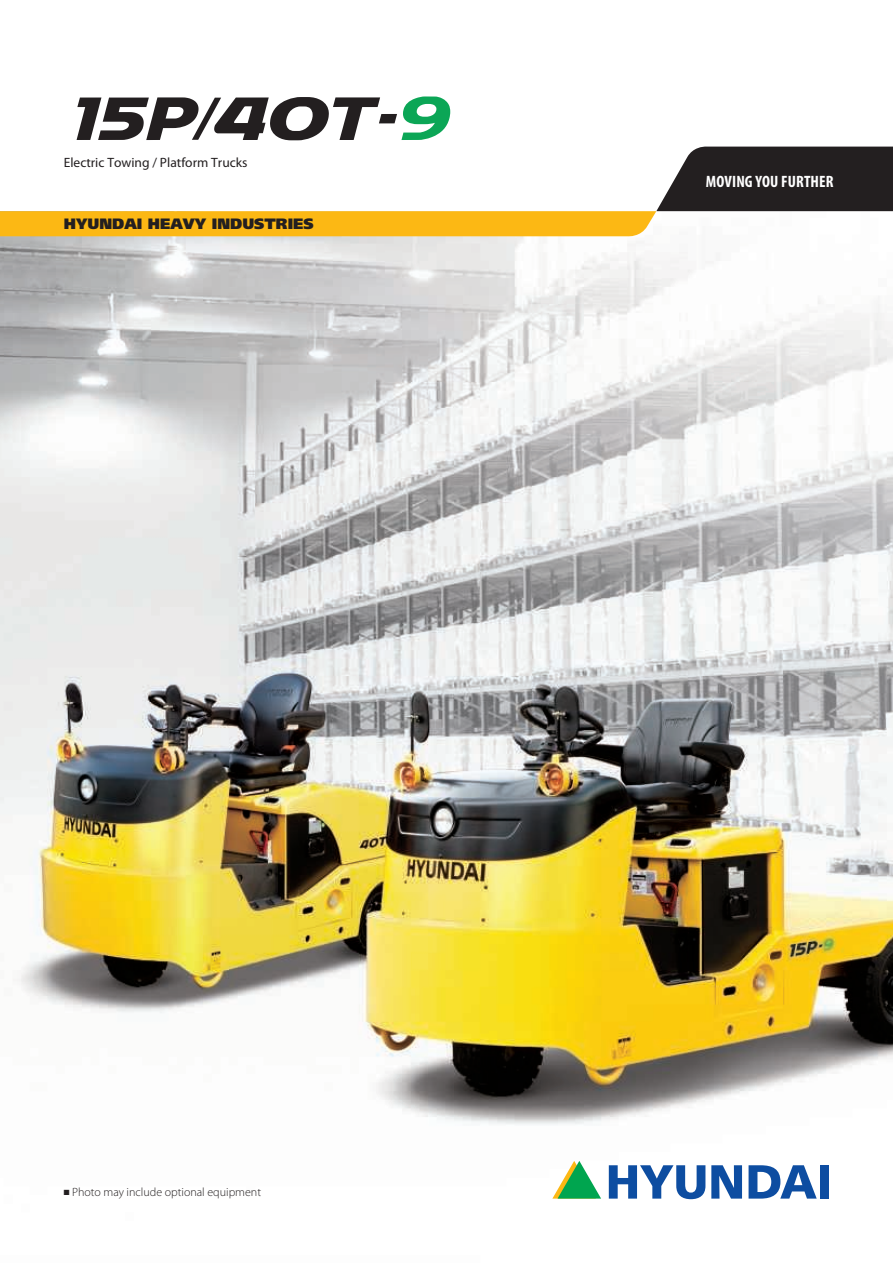
<style>
.page{position:relative;width:893px;height:1263px;background:#fff}
.page>*{position:absolute;margin:0;border:0;box-sizing:border-box;transform-origin:0 0}
.t1{font:700 condensed 16.5px "Myriad Pro";letter-spacing:.005em;color:#fff}
.t2{font:900 15px "Frutiger LT Std";color:#231f20}
.t3{font:13.5px "Myriad Pro";color:#231f20}
.t4{font:300 12px "Myriad Pro";color:#231f20}
</style>
<div class="page">
<img style="left:0;top:237px;width:893px;height:963px">
<svg style="left:0;top:147px;width:893px;height:90px"></svg>
<svg style="left:77px;top:96px;width:373px;height:44px"></svg>
<svg style="left:609px;top:1165px;width:96px;height:34px"></svg>
<svg style="left:711px;top:1165px;width:31px;height:33px"></svg>
<svg style="left:749px;top:1165px;width:68px;height:33px"></svg>
<div style="left:820px;top:1165px;width:9px;height:33px;background:#0d4da1"></div>
<svg style="left:552px;top:1161px;width:49px;height:37px"></svg>
<p class="t3" style="left:64px;top:155px;width:185px">Electric Towing / Platform Trucks</p>
<p class="t2" style="left:64px;top:215px;width:251px">HYUNDAI HEAVY INDUSTRIES</p>
<p class="t4" style="left:64px;top:1185px;width:199px">■ Photo may include optional equipment</p>
<h1 class="t1" style="left:706px;top:173px;width:129px">MOVING YOU FURTHER</h1>
</div>
